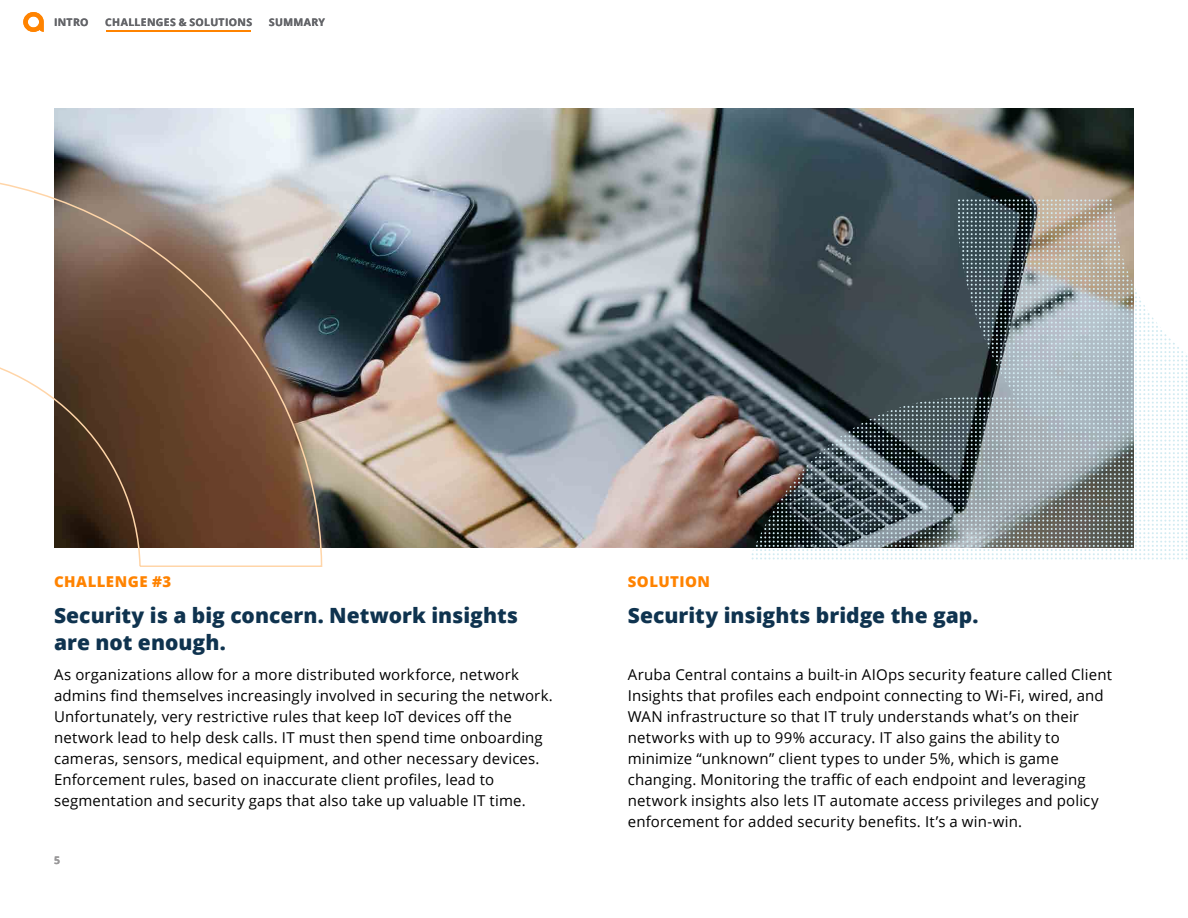
<style>
.page{position:relative;width:1188px;height:918px;background:#fff}
.page>*{position:absolute;margin:0;border:0;box-sizing:border-box;transform-origin:0 0}
.t1{font:800 21px/27px "Open Sans";color:#0f334f}
.t2{font:15px/21px "Open Sans";letter-spacing:.01em;color:#000}
.t3{font:800 15px "Open Sans";letter-spacing:.03em;color:#ff8300}
.t4{font:700 10.5px "Open Sans";letter-spacing:.03em;color:#646569}
.t5{font:700 10.5px "Open Sans";color:#999899}
</style>
<div class="page">
<img style="left:54px;top:108px;width:1080px;height:439px">
<svg style="left:23px;top:12px;width:21px;height:20px"></svg>
<hr style="left:107px;top:30px;width:144px;height:2px;background:#ff8300">
<svg style="left:752px;top:200px;width:435px;height:359px;background:#7d8689"></svg>
<svg style="left:0;top:173px;width:323px;height:394px"></svg>
<p class="t4" style="left:54px;top:15px;width:36px">INTRO</p>
<p class="t4" style="left:105px;top:15px;width:148px">CHALLENGES &amp; SOLUTIONS</p>
<p class="t4" style="left:269px;top:15px;width:58px">SUMMARY</p>
<p class="t3" style="left:54px;top:570px;width:119px">CHALLENGE #3</p>
<h1 class="t1" style="left:54px;top:601px;width:466px">Security is a big concern. Network insights are not enough.</h1>
<p class="t2" style="left:54px;top:664px;width:500px">As organizations allow for a more distributed workforce, network admins find themselves increasingly involved in securing the network.<br>Unfortunately, very restrictive rules that keep IoT devices off the network lead to help desk calls. IT must then spend time onboarding cameras, sensors, medical equipment, and other necessary devices.<br>Enforcement rules, based on inaccurate client profiles, lead to segmentation and security gaps that also take up valuable IT time.</p>
<p class="t5" style="left:54px;top:853px;width:7px">5</p>
<p class="t3" style="left:628px;top:570px;width:84px">SOLUTION</p>
<h1 class="t1" style="left:628px;top:601px;width:352px">Security insights bridge the gap.</h1>
<p class="t2" style="left:628px;top:664px;width:486px">Aruba Central contains a built-in AIOps security feature called Client Insights that profiles each endpoint connecting to Wi-Fi, wired, and WAN infrastructure so that IT truly understands what’s on their networks with up to 99% accuracy. IT also gains the ability to minimize “unknown” client types to under 5%, which is game changing. Monitoring the traffic of each endpoint and leveraging network insights also lets IT automate access privileges and policy enforcement for added security benefits. It’s a win-win.</p>
</div>
